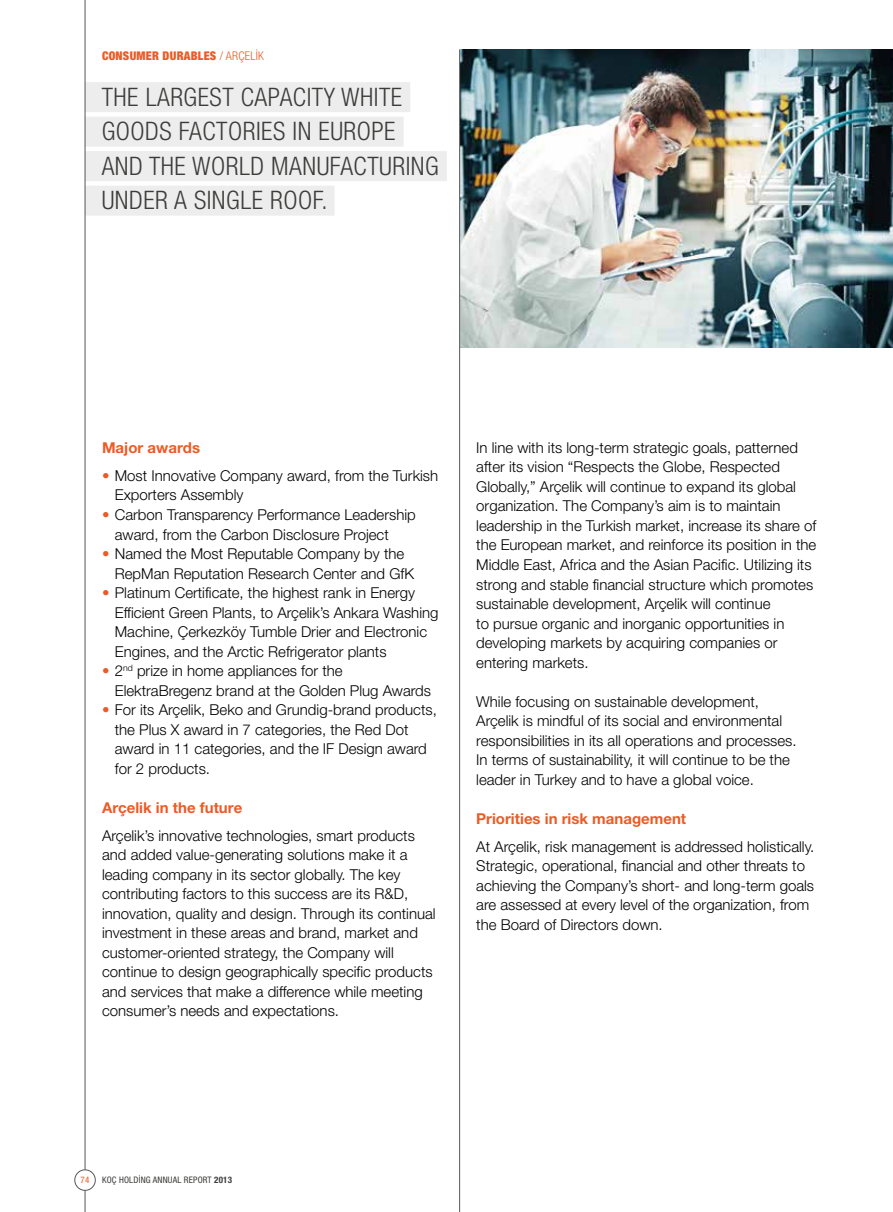
<style>
.page{position:relative;width:893px;height:1212px;background:#fff}
.page>*{position:absolute;margin:0;border:0;box-sizing:border-box;transform-origin:0 0}
.t1{font:300 condensed 25.5px/34.5px "Helvetica Neue LT Pro";letter-spacing:.02em;color:#3c3c3b}
.t2{font:300 15px/19.5px "Helvetica Neue LT Pro";color:#000}
.t3{font:700 15px "Helvetica Neue LT Pro";color:#eb5b25}
.t4{font:900 condensed 12px "Helvetica Neue LT Pro";letter-spacing:.02em;color:#eb5b25}
.t5{font:condensed 9px "Helvetica Neue LT Pro";letter-spacing:.02em;color:#3c3c3b}
.t6{font:condensed 9px "Helvetica Neue LT Pro";color:#eb5b25}
.s1{font-weight:300}
.s2{font-weight:900;font-stretch:condensed;color:#eb5b25}
.s3{font-weight:700}
</style>
<div class="page">
<div style="left:85px;top:82px;width:325px;height:30px;background:#ededed"></div>
<div style="left:85px;top:117px;width:319px;height:30px;background:#ededed"></div>
<div style="left:85px;top:151px;width:362px;height:30px;background:#ededed"></div>
<div style="left:85px;top:186px;width:250px;height:30px;background:#ededed"></div>
<img style="left:460px;top:49px;width:433px;height:298px">
<hr style="left:459px;top:49px;width:1px;height:1163px;background:#575756">
<hr style="left:85px;top:0;width:1px;height:1212px;background:#575756">
<div style="left:75px;top:1170px;width:20px;height:20px;background:#fff;border-radius:50%"></div>
<div style="left:74px;top:1169px;width:22px;height:22px;border:1px solid #575756;border-radius:50%"></div>
<p class="t4" style="left:102px;top:48px;width:163px">CONSUMER DURABLES <span class="s1">/ ARÇELİK</span></p>
<h1 class="t1" style="left:102px;top:79px;width:339px">THE LARGEST CAPACITY WHITE<br>GOODS FACTORIES IN EUROPE<br>AND THE WORLD MANUFACTURING<br>UNDER A SINGLE ROOF.</h1>
<p class="t3" style="left:102px;top:438px;width:100px">Major awards</p>
<p class="t2" style="left:115px;top:466px;width:325px;text-indent:-13px"><span class="s2">•</span> Most Innovative Company award, from the Turkish<br>Exporters Assembly</p>
<p class="t2" style="left:115px;top:505px;width:302px;text-indent:-13px"><span class="s2">•</span> Carbon Transparency Performance Leadership award, from the Carbon Disclosure Project</p>
<p class="t2" style="left:115px;top:544px;width:301px;text-indent:-13px"><span class="s2">•</span> Named the Most Reputable Company by the<br>RepMan Reputation Research Center and GfK</p>
<p class="t2" style="left:115px;top:583px;width:325px;text-indent:-13px"><span class="s2">•</span> Platinum Certificate, the highest rank in Energy Efficient Green Plants, to Arçelik’s Ankara Washing Machine, Çerkezköy Tumble Drier and Electronic Engines, and the Arctic Refrigerator plants</p>
<p class="t2" style="left:115px;top:661px;width:318px;text-indent:-13px"><span class="s2">•</span> 2<sup>nd</sup> prize in home appliances for the<br>ElektraBregenz brand at the Golden Plug Awards</p>
<p class="t2" style="left:115px;top:700px;width:324px;text-indent:-13px"><span class="s2">•</span> For its Arçelik, Beko and Grundig-brand products, the Plus X award in 7 categories, the Red Dot award in 11 categories, and the IF Design award for 2 products.</p>
<p class="t3" style="left:102px;top:798px;width:142px">Arçelik in the future</p>
<p class="t2" style="left:102px;top:825px;width:335px">Arçelik’s innovative technologies, smart products and added value-generating solutions make it a leading company in its sector globally. The key contributing factors to this success are its R&amp;D, innovation, quality and design. Through its continual investment in these areas and brand, market and customer-oriented strategy, the Company will continue to design geographically specific products and services that make a difference while meeting consumer’s needs and expectations.</p>
<p class="t2" style="left:476px;top:438px;width:342px">In line with its long-term strategic goals, patterned after its vision “Respects the Globe, Respected Globally,” Arçelik will continue to expand its global organization. The Company’s aim is to maintain leadership in the Turkish market, increase its share of the European market, and reinforce its position in the Middle East, Africa and the Asian Pacific. Utilizing its strong and stable financial structure which promotes sustainable development, Arçelik will continue<br>to pursue organic and inorganic opportunities in developing markets by acquiring companies or entering markets.</p>
<p class="t2" style="left:476px;top:691px;width:322px">While focusing on sustainable development, Arçelik is mindful of its social and environmental responsibilities in its all operations and processes.<br>In terms of sustainability, it will continue to be the leader in Turkey and to have a global voice.</p>
<p class="t3" style="left:476px;top:809px;width:211px">Priorities in risk management</p>
<p class="t2" style="left:476px;top:836px;width:340px">At Arçelik, risk management is addressed holistically.<br>Strategic, operational, financial and other threats to achieving the Company’s short- and long-term goals are assessed at every level of the organization, from the Board of Directors down.</p>
<p class="t6" style="left:81px;top:1175px;width:10px">74</p>
<p class="t5" style="left:102px;top:1175px;width:132px">KOÇ HOLDİNG ANNUAL REPORT <span class="s3">2013</span></p>
</div>
